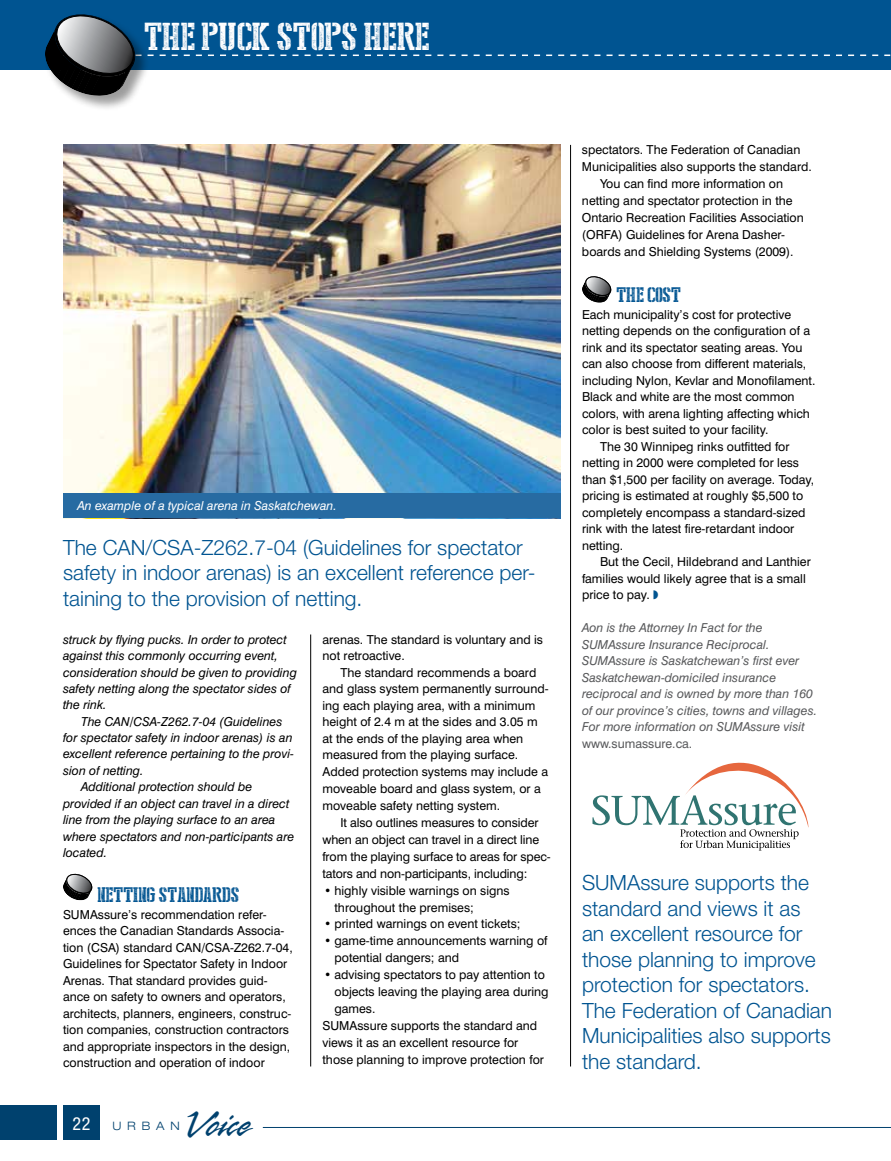
<style>
.page{position:relative;width:891px;height:1161px;background:#fff}
.page>*{position:absolute;margin:0;border:0;box-sizing:border-box;transform-origin:0 0}
.t1{font:39.6px "Rapier Plain";color:#00416e}
.t2{font:39px "Stencil Style New";color:#fff}
.t3{font:300 21px/25.5px "Helvetica Neue";color:#005491}
.t4{font:21px "Stencil Style New";color:#005491}
.t5{font:12.3px/16.5px "Swiss 721 BT";color:#000}
.t6{font:italic 12.3px/16.4px "Swiss 721 BT";color:#000}
.t7{font:italic 12.3px/16.5px "Swiss 721 BT";color:#58595b}
.t8{font:italic 12.3px "Swiss 721 BT";color:#fff}
.t9{font:12.3px "Swiss 721 BT";color:#58595b}
.t10{font:300 expanded 11.7px "Helvetica Neue";letter-spacing:.505em;color:#00416e}
.s1{font-weight:400;font-stretch:condensed;font-size:18px;color:#fff}
</style>
<div class="page">
<img style="left:63px;top:145px;width:498px;height:348px">
<svg style="left:63px;top:873px;width:30px;height:28px"></svg>
<svg style="left:582px;top:276px;width:30px;height:27px"></svg>
<svg style="left:592px;top:763px;width:216px;height:87px"></svg>
<div style="left:0;top:0;width:891px;height:70px;background:#005491"></div>
<div style="left:44px;top:14px;width:107px;height:97px;background:#000;opacity:.39"></div>
<svg style="left:45px;top:14px;width:845px;height:82px"></svg>
<hr style="left:310px;top:634px;width:1px;height:432px;background:#000">
<hr style="left:570px;top:145px;width:1px;height:921px;background:#000">
<div style="left:63px;top:493px;width:498px;height:25px;background:#276ba2"></div>
<hr style="left:263px;top:1127px;width:628px;height:1px;background:#00416e">
<div style="left:63px;top:1106px;width:37px;height:34px;background:#00416e"></div>
<div style="left:0;top:1106px;width:57px;height:34px;background:#00416e"></div>
<h2 class="t2" style="left:144px;top:16px;width:287px">THE PUCK STOPS HERE</h2>
<p class="t8" style="left:77px;top:498px;width:261px">An example of a typical arena in Saskatchewan.</p>
<h3 class="t3" style="left:63px;top:534px;width:474px">The CAN/CSA-Z262.7-04 (Guidelines for spectator safety in indoor arenas) is an excellent reference per&shy;taining to the provision of netting.</h3>
<p class="t6" style="left:63px;top:631px;width:235px">struck by flying pucks. In order to protect against this commonly occurring event, consideration should be given to providing safety netting along the spectator sides of the rink.</p>
<p class="t6" style="left:81px;top:713px;width:203px">The CAN/CSA-Z262.7-04 (Guidelines</p>
<p class="t6" style="left:63px;top:729px;width:231px">for spectator safety in indoor arenas) is an</p>
<p class="t6" style="left:63px;top:746px;width:233px">excellent reference pertaining to the provi-</p>
<p class="t6" style="left:63px;top:762px;width:82px">sion of netting.</p>
<p class="t6" style="left:81px;top:779px;width:173px">Additional protection should be</p>
<p class="t6" style="left:63px;top:795px;width:228px">provided if an object can travel in a direct</p>
<p class="t6" style="left:63px;top:812px;width:214px">line from the playing surface to an area</p>
<p class="t6" style="left:63px;top:828px;width:233px">where spectators and non-participants are</p>
<p class="t6" style="left:63px;top:845px;width:46px">located.</p>
<h3 class="t4" style="left:97px;top:884px;width:143px">NETTING STANDARDS</h3>
<p class="t5" style="left:63px;top:906px;width:231px">SUMAssure’s recommendation refer&shy;ences the Canadian Standards Associa&shy;tion (CSA) standard CAN/CSA-Z262.7-04, Guidelines for Spectator Safety in Indoor Arenas. That standard provides guid&shy;ance on safety to owners and operators, architects, planners, engineers, construc&shy;tion companies, construction contractors and appropriate inspectors in the design, construction and operation of indoor</p>
<p class="t10" style="left:73px;top:1119px;width:109px"><span class="s1">22</span> URBAN</p>
<h1 class="t1" style="left:183px;top:1099px;width:68px">Voice</h1>
<p class="t5" style="left:323px;top:631px;width:222px">arenas. The standard is voluntary and is not retroactive.</p>
<p class="t5" style="left:323px;top:664px;width:228px;text-indent:18px">The standard recommends a board and glass system permanently surround&shy;ing each playing area, with a minimum height of 2.4 m at the sides and 3.05 m at the ends of the playing area when measured from the playing surface.<br>Added protection systems may include a moveable board and glass system, or a moveable safety netting system.</p>
<p class="t5" style="left:323px;top:814px;width:230px;line-height:17px;text-indent:18px">It also outlines measures to consider when an object can travel in a direct line from the playing surface to areas for spec&shy;tators and non-participants, including:</p>
<p class="t5" style="left:334px;top:882px;width:177px;line-height:17px;text-indent:-10px">• highly visible warnings on signs throughout the premises;</p>
<p class="t5" style="left:324px;top:916px;width:198px">• printed warnings on event tickets;</p>
<p class="t5" style="left:334px;top:932px;width:214px;line-height:17px;text-indent:-10px">• game-time announcements warning of potential dangers; and</p>
<p class="t5" style="left:324px;top:967px;width:222px">• advising spectators to pay attention to</p>
<p class="t5" style="left:334px;top:984px;width:216px">objects leaving the playing area during</p>
<p class="t5" style="left:334px;top:1001px;width:42px">games.</p>
<p class="t5" style="left:322px;top:1017px;width:216px">SUMAssure supports the standard and</p>
<p class="t5" style="left:322px;top:1034px;width:197px">views it as an excellent resource for</p>
<p class="t5" style="left:322px;top:1051px;width:223px">those planning to improve protection for</p>
<p class="t5" style="left:582px;top:142px;width:220px">spectators. The Federation of Canadian</p>
<p class="t5" style="left:582px;top:159px;width:231px">Municipalities also supports the standard.</p>
<p class="t5" style="left:600px;top:176px;width:185px">You can find more information on</p>
<p class="t5" style="left:582px;top:192px;width:212px">netting and spectator protection in the</p>
<p class="t5" style="left:582px;top:209px;width:223px">Ontario Recreation Facilities Association</p>
<p class="t5" style="left:582px;top:226px;width:205px">(ORFA) Guidelines for Arena Dasher-</p>
<p class="t5" style="left:582px;top:244px;width:213px">boards and Shielding Systems (2009).</p>
<h3 class="t4" style="left:616px;top:284px;width:65px">THE COST</h3>
<p class="t5" style="left:582px;top:306px;width:211px">Each municipality’s cost for protective</p>
<p class="t5" style="left:582px;top:322px;width:230px">netting depends on the configuration of a</p>
<p class="t5" style="left:582px;top:339px;width:222px">rink and its spectator seating areas. You</p>
<p class="t5" style="left:582px;top:355px;width:226px">can also choose from different materials,</p>
<p class="t5" style="left:582px;top:372px;width:235px">including Nylon, Kevlar and Monofilament.</p>
<p class="t5" style="left:582px;top:388px;width:214px">Black and white are the most common</p>
<p class="t5" style="left:582px;top:405px;width:229px">colors, with arena lighting affecting which</p>
<p class="t5" style="left:582px;top:421px;width:188px">color is best suited to your facility.</p>
<p class="t5" style="left:600px;top:438px;width:191px">The 30 Winnipeg rinks outfitted for</p>
<p class="t5" style="left:582px;top:454px;width:219px">netting in 2000 were completed for less</p>
<p class="t5" style="left:582px;top:471px;width:234px">than $1,500 per facility on average. Today,</p>
<p class="t5" style="left:582px;top:487px;width:223px">pricing is estimated at roughly $5,500 to</p>
<p class="t5" style="left:582px;top:504px;width:225px">completely encompass a standard-sized</p>
<p class="t5" style="left:582px;top:520px;width:214px">rink with the latest fire-retardant indoor</p>
<p class="t5" style="left:582px;top:537px;width:43px">netting.</p>
<p class="t5" style="left:600px;top:553px;width:212px">But the Cecil, Hildebrand and Lanthier</p>
<p class="t5" style="left:582px;top:570px;width:225px">families would likely agree that is a small</p>
<p class="t5" style="left:582px;top:586px;width:69px">price to pay.</p>
<p class="t7" style="left:582px;top:619px;width:237px">Aon is the Attorney In Fact for the SUMAssure Insurance Reciprocal.<br>SUMAssure is Saskatchewan’s first ever Saskatchewan-domiciled insurance reciprocal and is owned by more than 160 of our province’s cities, towns and villages.<br>For more information on SUMAssure visit</p>
<p class="t9" style="left:582px;top:736px;width:112px">www.sumassure.ca.</p>
<h3 class="t3" style="left:582px;top:870px;width:252px">SUMAssure supports the standard and views it as<br>an excellent resource for those planning to improve protection for spectators.<br>The Federation of Canadian<br>Municipalities also supports the standard.</h3>
</div>
